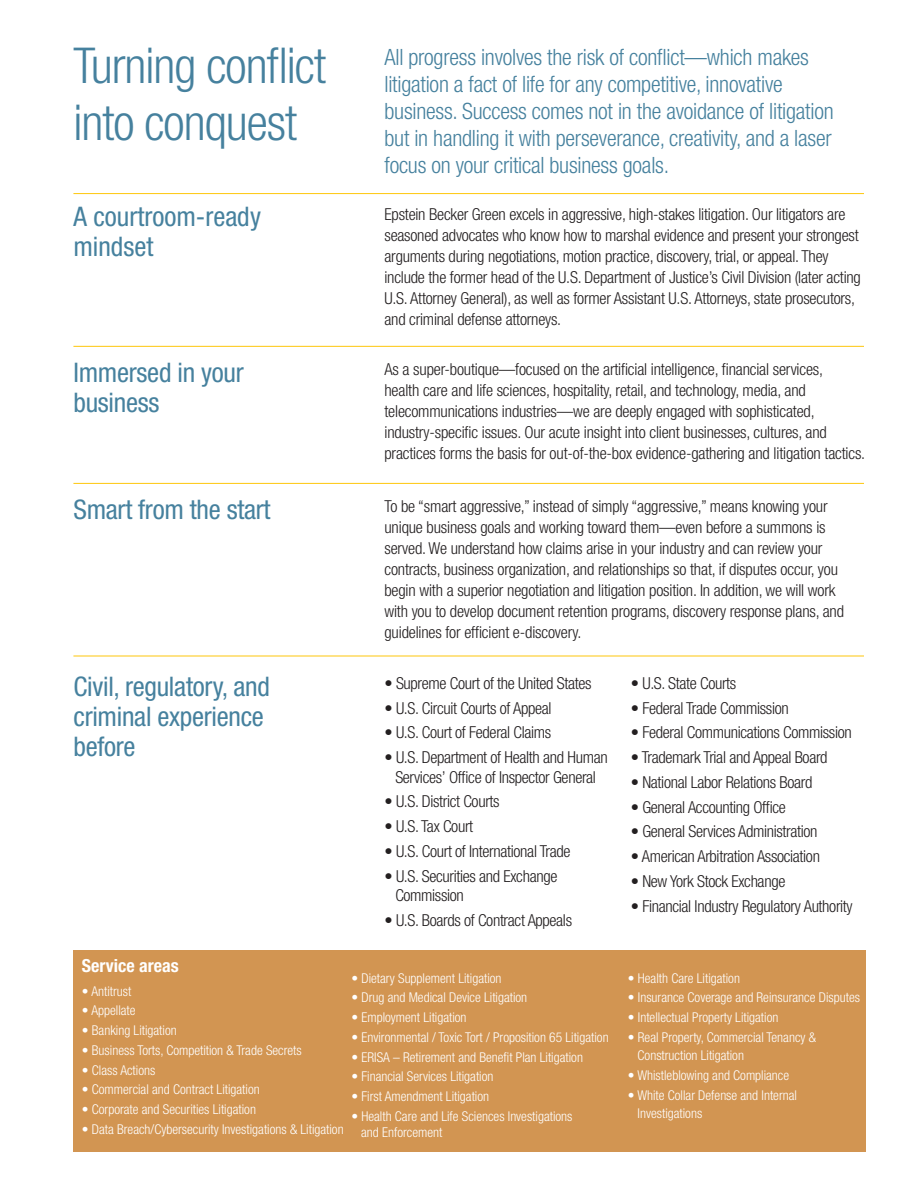
<style>
.page{position:relative;width:918px;height:1188px;background:#fff}
.page>*{position:absolute;margin:0;border:0;box-sizing:border-box;transform-origin:0 0}
.t1{font:300 condensed 49.5px/57px "Helvetica Neue LT Std";letter-spacing:-.02em;color:#46819e}
.t2{font:condensed 27px/30px "Helvetica Neue LT Std";letter-spacing:-.01em;color:#46819e}
.t3{font:300 condensed 22.5px/27px "Helvetica Neue LT Std";letter-spacing:-.01em;color:#46819e}
.t4{font:700 condensed 18px "Helvetica Neue LT Std";color:#fff}
.t5{font:300 condensed 16.5px/21px "Helvetica Neue LT Std";letter-spacing:-.015em;color:#231f20}
.t6{font:300 condensed 13.5px/16.5px "Helvetica Neue LT Std";color:#fff}
</style>
<div class="page">
<hr style="left:73px;top:193px;width:791px;height:1px;background:#fec70c">
<hr style="left:73px;top:346px;width:791px;height:1px;background:#fec70c">
<hr style="left:73px;top:483px;width:791px;height:1px;background:#fec70c">
<hr style="left:73px;top:655px;width:791px;height:2px;background:#fec70c">
<div style="left:73px;top:950px;width:793px;height:202px;background:#d29552"></div>
<p class="t1" style="left:73px;top:37px;width:254px">Turning conflict into conquest</p>
<p class="t3" style="left:384px;top:43px;width:451px">All progress involves the risk of conflict—which makes litigation a fact of life for any competitive, innovative business. Success comes not in the avoidance of litigation but in handling it with perseverance, creativity, and a laser focus on your critical business goals.</p>
<p class="t5" style="left:384px;top:204px;width:478px">Epstein Becker Green excels in aggressive, high-stakes litigation. Our litigators are seasoned advocates who know how to marshal evidence and present your strongest arguments during negotiations, motion practice, discovery, trial, or appeal. They include the former head of the U.S. Department of Justice’s Civil Division (later acting U.S. Attorney General), as well as former Assistant U.S. Attorneys, state prosecutors, and criminal defense attorneys.</p>
<p class="t2" style="left:73px;top:202px;width:189px">A courtroom-ready mindset</p>
<p class="t2" style="left:73px;top:357px;width:172px">Immersed in your business</p>
<p class="t2" style="left:73px;top:494px;width:199px">Smart from the start</p>
<p class="t5" style="left:384px;top:358px;width:482px">As a super-boutique—focused on the artificial intelligence, financial services,<br>health care and life sciences, hospitality, retail, and technology, media, and telecommunications industries—we are deeply engaged with sophisticated, industry-specific issues. Our acute insight into client businesses, cultures, and practices forms the basis for out-of-the-box evidence-gathering and litigation tactics.</p>
<p class="t5" style="left:384px;top:495px;width:461px">To be “smart aggressive,” instead of simply “aggressive,” means knowing your unique business goals and working toward them—even before a summons is served. We understand how claims arise in your industry and can review your contracts, business organization, and relationships so that, if disputes occur, you begin with a superior negotiation and litigation position. In addition, we will work with you to develop document retention programs, discovery response plans, and guidelines for efficient e-discovery.</p>
<p class="t2" style="left:73px;top:672px;width:198px">Civil, regulatory, and criminal experience before</p>
<p class="t5" style="left:384px;top:672px;width:209px">• Supreme Court of the United States</p>
<p class="t5" style="left:384px;top:697px;width:169px">• U.S. Circuit Courts of Appeal</p>
<p class="t5" style="left:384px;top:722px;width:168px">• U.S. Court of Federal Claims</p>
<p class="t5" style="left:384px;top:747px;width:225px;line-height:19.5px;text-align:center">• U.S. Department of Health and Human<br>Services’ Office of Inspector General</p>
<p class="t5" style="left:384px;top:791px;width:117px">• U.S. District Courts</p>
<p class="t5" style="left:384px;top:816px;width:90px">• U.S. Tax Court</p>
<p class="t5" style="left:384px;top:840px;width:188px">• U.S. Court of International Trade</p>
<p class="t5" style="left:395px;top:866px;width:164px;line-height:19.5px;text-indent:-11px">• U.S. Securities and Exchange<br>Commission</p>
<p class="t5" style="left:384px;top:909px;width:189px">• U.S. Boards of Contract Appeals</p>
<p class="t4" style="left:82px;top:955px;width:98px">Service areas</p>
<p class="t6" style="left:82px;top:983px;width:51px">• Antitrust</p>
<p class="t6" style="left:82px;top:1002px;width:55px">• Appellate</p>
<p class="t6" style="left:82px;top:1022px;width:96px">• Banking Litigation</p>
<p class="t6" style="left:82px;top:1042px;width:221px">• Business Torts, Competition &amp; Trade Secrets</p>
<p class="t6" style="left:82px;top:1062px;width:75px">• Class Actions</p>
<p class="t6" style="left:82px;top:1081px;width:179px">• Commercial and Contract Litigation</p>
<p class="t6" style="left:82px;top:1101px;width:176px">• Corporate and Securities Litigation</p>
<p class="t6" style="left:82px;top:1121px;width:263px">• Data Breach/Cybersecurity Investigations &amp; Litigation</p>
<p class="t6" style="left:351px;top:970px;width:152px">• Dietary Supplement Litigation</p>
<p class="t6" style="left:351px;top:989px;width:177px">• Drug and Medical Device Litigation</p>
<p class="t6" style="left:351px;top:1009px;width:117px">• Employment Litigation</p>
<p class="t6" style="left:351px;top:1029px;width:259px">• Environmental / Toxic Tort / Proposition 65 Litigation</p>
<p class="t6" style="left:351px;top:1049px;width:233px">• ERISA – Retirement and Benefit Plan Litigation</p>
<p class="t6" style="left:351px;top:1068px;width:144px">• Financial Services Litigation</p>
<p class="t6" style="left:351px;top:1088px;width:139px">• First Amendment Litigation</p>
<p class="t6" style="left:361px;top:1108px;width:213px;text-indent:-10px">• Health Care and Life Sciences Investigations and Enforcement</p>
<p class="t5" style="left:631px;top:672px;width:107px">• U.S. State Courts</p>
<p class="t5" style="left:631px;top:697px;width:159px">• Federal Trade Commission</p>
<p class="t5" style="left:631px;top:722px;width:222px">• Federal Communications Commission</p>
<p class="t5" style="left:631px;top:747px;width:198px">• Trademark Trial and Appeal Board</p>
<p class="t5" style="left:631px;top:771px;width:183px">• National Labor Relations Board</p>
<p class="t5" style="left:631px;top:796px;width:157px">• General Accounting Office</p>
<p class="t5" style="left:631px;top:821px;width:188px">• General Services Administration</p>
<p class="t5" style="left:631px;top:846px;width:191px">• American Arbitration Association</p>
<p class="t5" style="left:631px;top:870px;width:156px">• New York Stock Exchange</p>
<p class="t5" style="left:631px;top:895px;width:223px">• Financial Industry Regulatory Authority</p>
<p class="t6" style="left:628px;top:970px;width:114px">• Health Care Litigation</p>
<p class="t6" style="left:628px;top:989px;width:234px">• Insurance Coverage and Reinsurance Disputes</p>
<p class="t6" style="left:628px;top:1009px;width:152px">• Intellectual Property Litigation</p>
<p class="t6" style="left:628px;top:1029px;width:190px">• Real Property, Commercial Tenancy &amp;</p>
<p class="t6" style="left:638px;top:1047px;width:108px">Construction Litigation</p>
<p class="t6" style="left:628px;top:1067px;width:163px">• Whistleblowing and Compliance</p>
<p class="t6" style="left:628px;top:1087px;width:171px">• White Collar Defense and Internal</p>
<p class="t6" style="left:638px;top:1105px;width:66px">Investigations</p>
</div>
